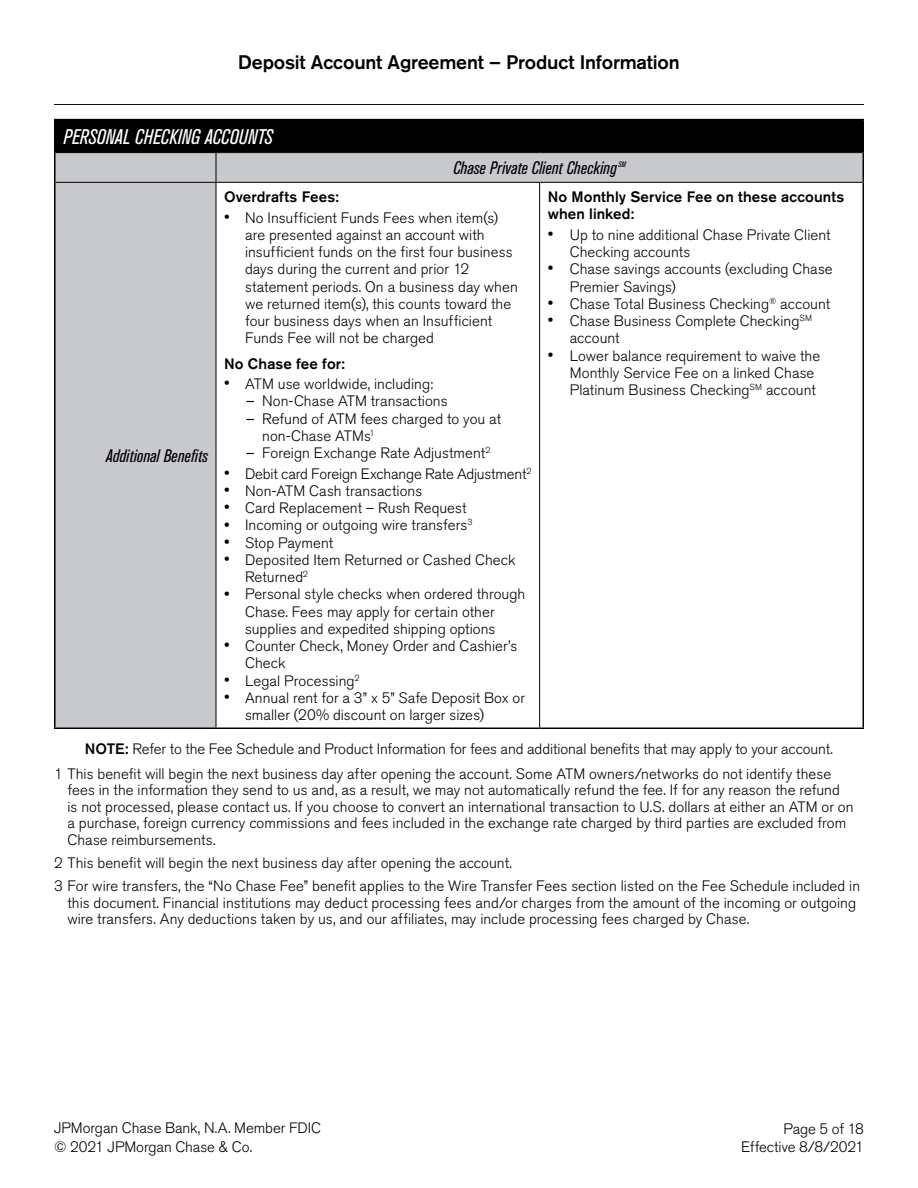
<style>
.page{position:relative;width:918px;height:1188px;background:#fff}
.page>*{position:absolute;margin:0;border:0;box-sizing:border-box;transform-origin:0 0}
.t1{font:italic condensed 21px "Akzidenz Grotesk BQ";letter-spacing:.01em;color:#fff}
.t2{font:500 19.5px "Akzidenz Grotesk BQ";letter-spacing:-.01em;color:#000}
.t3{font:italic condensed 18px "Akzidenz Grotesk BQ";letter-spacing:.01em;color:#000}
.t4{font:300 15px/17.2px "Akzidenz Grotesk BQ";color:#000}
.t5{font:500 15px/17.2px "Akzidenz Grotesk BQ";letter-spacing:.01em;color:#000}
.t6{font:italic condensed 7.8px "Akzidenz Grotesk BQ";color:#000}
.s1{font-family:"Myriad Pro";font-weight:700;font-size:16.5px}
.s2{font-weight:400}
.s3{font-weight:500}
</style>
<div class="page">
<hr style="left:54px;top:104px;width:810px;height:1px;background:#000">
<div style="left:55px;top:120px;width:808px;height:33px;background:#000"></div>
<div style="left:56px;top:153px;width:160px;height:575px;background:#c8c9cc"></div>
<div style="left:216px;top:153px;width:647px;height:29px;background:#c8c9cc"></div>
<hr style="left:54px;top:120px;width:2px;height:33px;background:#000">
<hr style="left:862px;top:120px;width:2px;height:33px;background:#000">
<svg style="left:216px;top:153px;width:1px;height:29px"></svg>
<hr style="left:216px;top:183px;width:1px;height:545px;background:#000">
<hr style="left:54px;top:153px;width:2px;height:29px;background:#000">
<hr style="left:862px;top:153px;width:2px;height:29px;background:#000">
<hr style="left:54px;top:182px;width:2px;height:546px;background:#000">
<hr style="left:862px;top:182px;width:2px;height:546px;background:#000">
<hr style="left:54px;top:728px;width:162px;height:1px;background:#000">
<hr style="left:216px;top:728px;width:324px;height:1px;background:#000">
<hr style="left:540px;top:728px;width:324px;height:1px;background:#000">
<hr style="left:56px;top:182px;width:160px;height:1px;background:#000">
<hr style="left:216px;top:182px;width:324px;height:1px;background:#000">
<hr style="left:540px;top:182px;width:322px;height:1px;background:#000">
<hr style="left:539px;top:183px;width:1px;height:545px;background:#000">
<hr style="left:54px;top:119px;width:162px;height:1px;background:#000">
<hr style="left:216px;top:119px;width:324px;height:1px;background:#000">
<hr style="left:540px;top:119px;width:324px;height:1px;background:#000">
<h2 class="t2" style="left:238px;top:50px;width:443px">Deposit Account Agreement – Product Information</h2>
<h3 class="t1" style="left:63px;top:125px;width:211px">PERSONAL CHECKING ACCOUNTS</h3>
<p class="t3" style="left:453px;top:158px;width:165px">Chase Private Client Checking</p>
<p class="t6" style="left:618px;top:160px;width:9px">SM</p>
<p class="t3" style="left:106px;top:446px;width:103px">Additional Benefits</p>
<p class="t5" style="left:224px;top:188px;width:116px">Overdrafts Fees:</p>
<p class="t4" style="left:245px;top:209px;width:274px;text-indent:-21px"><span class="s1">•</span> No Insufficient Funds Fees when item(s) are presented against an account with insufficient funds on the first four business days during the current and prior 12 statement periods. On a business day when we returned item(s), this counts toward the four business days when an Insufficient Funds Fee will not be charged</p>
<p class="t5" style="left:224px;top:355px;width:122px">No Chase fee for:</p>
<p class="t4" style="left:224px;top:376px;width:211px"><span class="s1">•</span> ATM use worldwide, including:</p>
<p class="t4" style="left:246px;top:393px;width:203px"><span class="s2">–</span> Non-Chase ATM transactions</p>
<p class="t4" style="left:262px;top:410px;width:240px;text-indent:-16px"><span class="s2">–</span> Refund of ATM fees charged to you at non-Chase ATMs<sup>1</sup></p>
<p class="t4" style="left:246px;top:445px;width:246px"><span class="s2">–</span> Foreign Exchange Rate Adjustment<sup>2</sup></p>
<p class="t4" style="left:224px;top:465px;width:309px"><span class="s1">•</span> Debit card Foreign Exchange Rate Adjustment<sup>2</sup></p>
<p class="t4" style="left:224px;top:482px;width:200px"><span class="s1">•</span> Non-ATM Cash transactions</p>
<p class="t4" style="left:224px;top:500px;width:244px"><span class="s1">•</span> Card Replacement – Rush Request</p>
<p class="t4" style="left:224px;top:517px;width:250px"><span class="s1">•</span> Incoming or outgoing wire transfers<sup>3</sup></p>
<p class="t4" style="left:224px;top:534px;width:111px"><span class="s1">•</span> Stop Payment</p>
<p class="t4" style="left:245px;top:551px;width:272px;text-indent:-21px"><span class="s1">•</span> Deposited Item Returned or Cashed Check<br>Returned<sup>2</sup></p>
<p class="t4" style="left:245px;top:586px;width:282px;text-indent:-21px"><span class="s1">•</span> Personal style checks when ordered through<br>Chase. Fees may apply for certain other supplies and expedited shipping options</p>
<p class="t4" style="left:245px;top:638px;width:274px;text-indent:-21px"><span class="s1">•</span> Counter Check, Money Order and Cashier’s<br>Check</p>
<p class="t4" style="left:224px;top:672px;width:137px"><span class="s1">•</span> Legal Processing<sup>2</sup></p>
<p class="t4" style="left:245px;top:689px;width:282px;text-indent:-21px"><span class="s1">•</span> Annual rent for a 3” x 5” Safe Deposit Box or smaller (20% discount on larger sizes)</p>
<p class="t5" style="left:548px;top:188px;width:298px">No Monthly Service Fee on these accounts when linked:</p>
<p class="t4" style="left:570px;top:226px;width:262px;text-indent:-22px"><span class="s1">•</span> Up to nine additional Chase Private Client<br>Checking accounts</p>
<p class="t4" style="left:570px;top:261px;width:264px;text-indent:-22px"><span class="s1">•</span> Chase savings accounts (excluding Chase<br>Premier Savings)</p>
<p class="t4" style="left:548px;top:295px;width:284px"><span class="s1">•</span> Chase Total Business Checking<sup>®</sup> account</p>
<p class="t4" style="left:570px;top:313px;width:244px;text-indent:-22px"><span class="s1">•</span> Chase Business Complete Checking<sup>SM </sup>account</p>
<p class="t4" style="left:570px;top:347px;width:252px;text-indent:-22px"><span class="s1">•</span> Lower balance requirement to waive the<br>Monthly Service Fee on a linked Chase<br>Platinum Business Checking<sup>SM</sup> account</p>
<p class="t4" style="left:85px;top:741px;width:750px"><span class="s3">NOTE:</span> Refer to the Fee Schedule and Product Information for fees and additional benefits that may apply to your account.</p>
<p class="t4" style="left:68px;top:766px;width:788px;line-height:16.5px;text-indent:-14px">1 This benefit will begin the next business day after opening the account. Some ATM owners/networks do not identify these fees in the information they send to us and, as a result, we may not automatically refund the fee. If for any reason the refund is not processed, please contact us. If you choose to convert an international transaction to U.S. dollars at either an ATM or on a purchase, foreign currency commissions and fees included in the exchange rate charged by third parties are excluded from Chase reimbursements.</p>
<p class="t4" style="left:54px;top:855px;width:460px">2 This benefit will begin the next business day after opening the account.</p>
<p class="t4" style="left:68px;top:878px;width:794px;line-height:16.5px;text-indent:-14px">3 For wire transfers, the “No Chase Fee” benefit applies to the Wire Transfer Fees section listed on the Fee Schedule included in this document. Financial institutions may deduct processing fees and/or charges from the amount of the incoming or outgoing wire transfers. Any deductions taken by us, and our affiliates, may include processing fees charged by Chase.</p>
<p class="t4" style="left:54px;top:1119px;width:269px;line-height:18.6px">JPMorgan Chase Bank, N.A. Member FDIC © 2021 JPMorgan Chase &amp; Co.</p>
<p class="t4" style="left:783px;top:1120px;width:82px">Page 5 of 18</p>
<p class="t4" style="left:741px;top:1138px;width:124px">Effective 8/8/2021</p>
</div>
